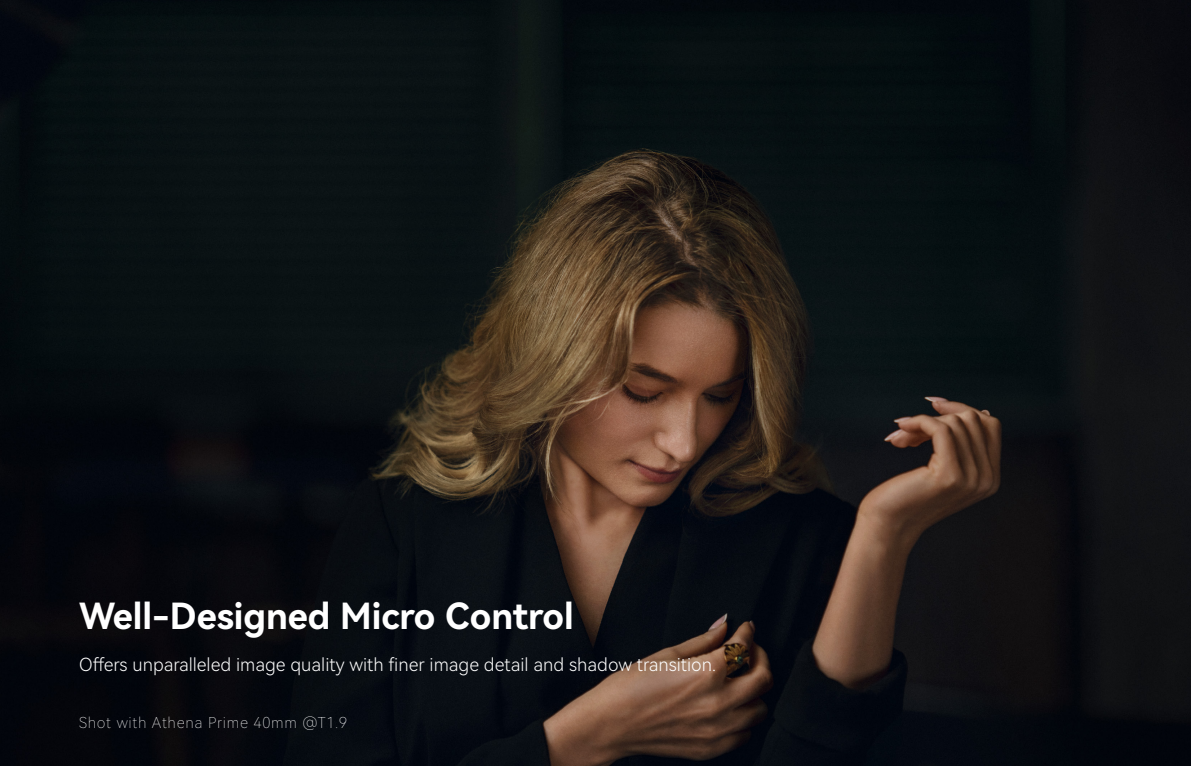
<style>
.page{position:relative;width:1191px;height:766px;background:#fff}
.page>*{position:absolute;margin:0;border:0;box-sizing:border-box;transform-origin:0 0}
.t1{font:36px "Harmony OS Sans SC Bold";color:#fff}
.t2{font:18px "Harmony OS Sans SC Light";color:#fff}
.t3{font:15px "Harmony OS Sans SC Thin";letter-spacing:.05em;color:#fff}
</style>
<div class="page">
<img style="left:0;top:0;width:1191px;height:765px">
<h1 class="t1" style="left:79px;top:590px;width:496px">Well-Designed Micro Control</h1>
<p class="t2" style="left:79px;top:651px;width:638px">Offers unparalleled image quality with finer image detail and shadow transition.</p>
<p class="t3" style="left:79px;top:711px;width:270px">Shot with Athena Prime 40mm @T1.9</p>
</div>
